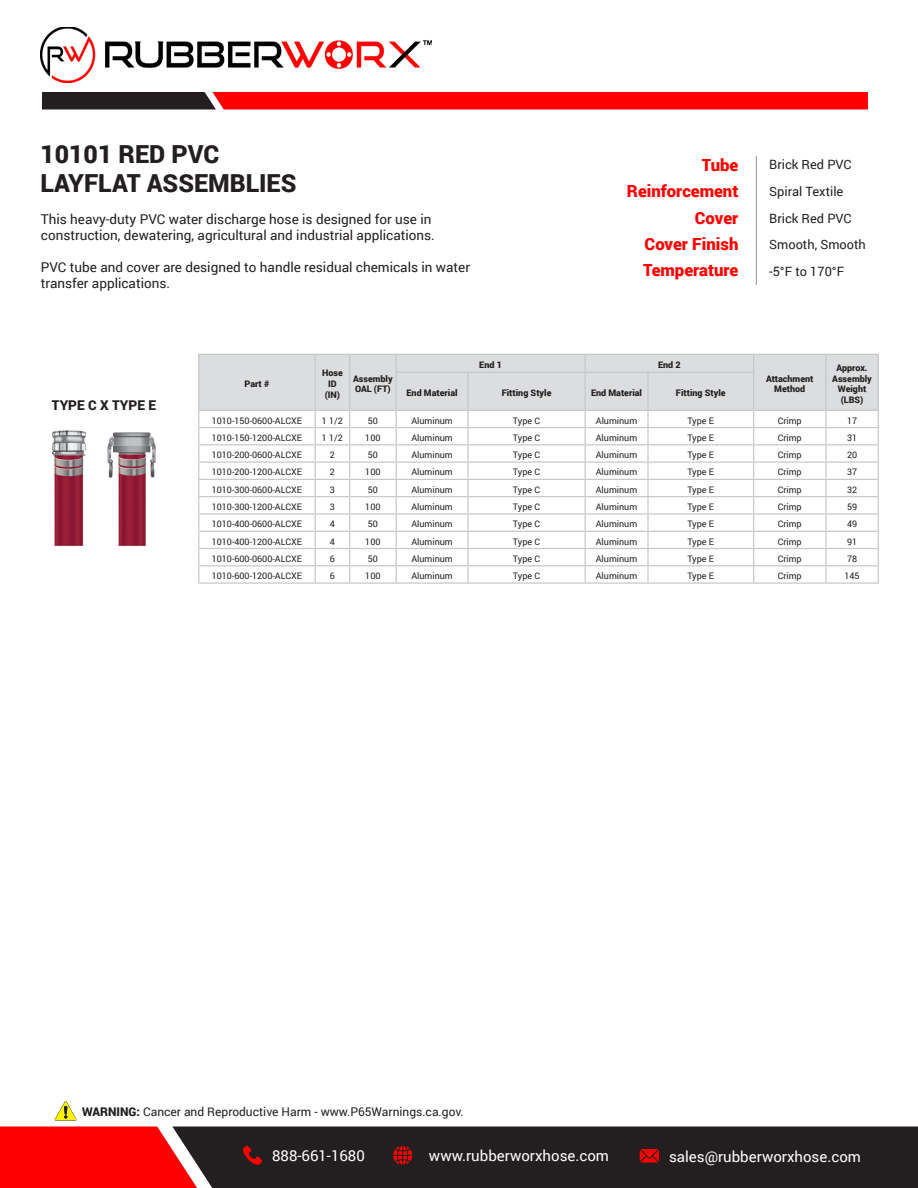
<style>
.page{position:relative;width:918px;height:1188px;background:#fff}
.page>*{position:absolute;margin:0;border:0;box-sizing:border-box;transform-origin:0 0}
.t1{font:900 24.9px "Roboto";color:#231f20}
.t2{font:900 16.8px "Roboto";color:#f00}
.t3{font:15px "Roboto";color:#fff}
.t4{font:13.5px/16.2px "Roboto";color:#231f20}
.t5{font:900 13.5px "Roboto";color:#231f20}
.t6{font:12.75px "Roboto";color:#231f20}
.t7{font:12px "Roboto";color:#231f20}
.t8{font:9px "Roboto";color:#231f20}
.t9{font:900 9px/10.8px "Roboto";color:#231f20;text-align:center}
.s1{font-weight:900}
</style>
<div class="page">
<div style="left:197px;top:1126px;width:721px;height:62px;background:#231f20"></div>
<img style="left:40px;top:27px;width:391px;height:55px">
<svg style="left:42px;top:92px;width:826px;height:18px;background:#d30f0f"></svg>
<svg style="left:242px;top:1146px;width:20px;height:20px"></svg>
<svg style="left:393px;top:1146px;width:19px;height:19px"></svg>
<svg style="left:640px;top:1149px;width:19px;height:14px"></svg>
<svg style="left:0;top:1101px;width:197px;height:87px"></svg>
<hr style="left:756px;top:156px;width:1px;height:129px;background:#939598">
<hr style="left:198px;top:582px;width:117px;height:2px;background:#c7c8ca">
<hr style="left:315px;top:582px;width:35px;height:2px;background:#c7c8ca">
<hr style="left:350px;top:582px;width:46px;height:2px;background:#c7c8ca">
<hr style="left:396px;top:582px;width:72px;height:2px;background:#c7c8ca">
<hr style="left:468px;top:582px;width:117px;height:2px;background:#c7c8ca">
<hr style="left:585px;top:582px;width:63px;height:2px;background:#c7c8ca">
<hr style="left:648px;top:582px;width:106px;height:2px;background:#c7c8ca">
<hr style="left:754px;top:582px;width:72px;height:2px;background:#c7c8ca">
<hr style="left:826px;top:582px;width:53px;height:2px;background:#c7c8ca">
<svg style="left:198px;top:354px;width:681px;height:228px"></svg>
<hr style="left:198px;top:372px;width:1px;height:38px;background:#c7c8ca">
<hr style="left:315px;top:372px;width:1px;height:38px;background:#c7c8ca">
<hr style="left:349px;top:372px;width:1px;height:38px;background:#c7c8ca">
<hr style="left:396px;top:372px;width:72px;height:1px;background:#c7c8ca">
<hr style="left:396px;top:373px;width:1px;height:37px;background:#c7c8ca">
<hr style="left:468px;top:372px;width:117px;height:1px;background:#c7c8ca">
<hr style="left:467px;top:373px;width:2px;height:37px;background:#c7c8ca">
<hr style="left:585px;top:372px;width:63px;height:1px;background:#c7c8ca">
<hr style="left:585px;top:373px;width:1px;height:37px;background:#c7c8ca">
<hr style="left:648px;top:372px;width:106px;height:1px;background:#c7c8ca">
<hr style="left:647px;top:373px;width:2px;height:37px;background:#c7c8ca">
<hr style="left:753px;top:373px;width:1px;height:37px;background:#c7c8ca">
<hr style="left:825px;top:372px;width:2px;height:38px;background:#c7c8ca">
<hr style="left:878px;top:372px;width:1px;height:38px;background:#c7c8ca">
<img style="left:52px;top:430px;width:104px;height:115px">
<p class="t1" style="left:40px;top:136px;width:181px">10101 RED PVC</p>
<p class="t1" style="left:40px;top:166px;width:257px">LAYFLAT ASSEMBLIES</p>
<p class="t4" style="left:41px;top:210px;width:396px">This heavy-duty PVC water discharge hose is designed for use in construction, dewatering, agricultural and industrial applications.</p>
<p class="t4" style="left:41px;top:259px;width:431px">PVC tube and cover are designed to handle residual chemicals in water transfer applications.</p>
<p class="t2" style="left:702px;top:153px;width:38px">Tube</p>
<p class="t2" style="left:627px;top:180px;width:113px">Reinforcement</p>
<p class="t2" style="left:695px;top:206px;width:45px">Cover</p>
<p class="t2" style="left:645px;top:232px;width:95px">Cover Finish</p>
<p class="t2" style="left:643px;top:258px;width:97px">Temperature</p>
<p class="t6" style="left:769px;top:156px;width:84px">Brick Red PVC</p>
<p class="t6" style="left:769px;top:183px;width:76px">Spiral Textile</p>
<p class="t6" style="left:769px;top:209px;width:84px">Brick Red PVC</p>
<p class="t6" style="left:769px;top:236px;width:98px">Smooth, Smooth</p>
<p class="t6" style="left:769px;top:262px;width:76px">-5°F to 170°F</p>
<p class="t5" style="left:52px;top:396px;width:106px">TYPE C X TYPE E</p>
<p class="t9" style="left:245px;top:378px;width:26px">Part #</p>
<p class="t9" style="left:322px;top:367px;width:22px">Hose<br>ID</p>
<p class="t9" style="left:325px;top:389px;width:17px">(IN)</p>
<p class="t9" style="left:353px;top:373px;width:41px;text-align:left">Assembly<br>OAL (FT)</p>
<p class="t9" style="left:479px;top:359px;width:24px">End 1</p>
<p class="t9" style="left:658px;top:359px;width:24px">End 2</p>
<p class="t9" style="left:407px;top:387px;width:53px">End Material</p>
<p class="t9" style="left:502px;top:387px;width:51px">Fitting Style</p>
<p class="t9" style="left:591px;top:387px;width:53px">End Material</p>
<p class="t9" style="left:676px;top:387px;width:51px">Fitting Style</p>
<p class="t9" style="left:766px;top:373px;width:49px">Attachment<br>Method</p>
<p class="t9" style="left:837px;top:362px;width:33px">Approx.</p>
<p class="t9" style="left:832px;top:373px;width:41px">Assembly<br>Weight (LBS)</p>
<p class="t8" style="left:212px;top:414px;width:92px">1010-150-0600-ALCXE</p>
<p class="t8" style="left:322px;top:414px;width:23px">1 1/2</p>
<p class="t8" style="left:368px;top:414px;width:12px">50</p>
<p class="t8" style="left:411px;top:414px;width:43px">Aluminum</p>
<p class="t8" style="left:513px;top:414px;width:29px">Type C</p>
<p class="t8" style="left:596px;top:414px;width:43px">Aluminum</p>
<p class="t8" style="left:687px;top:414px;width:28px">Type E</p>
<p class="t8" style="left:778px;top:414px;width:26px">Crimp</p>
<p class="t8" style="left:847px;top:414px;width:12px">17</p>
<p class="t8" style="left:212px;top:431px;width:92px">1010-150-1200-ALCXE</p>
<p class="t8" style="left:322px;top:431px;width:23px">1 1/2</p>
<p class="t8" style="left:365px;top:431px;width:17px">100</p>
<p class="t8" style="left:411px;top:431px;width:43px">Aluminum</p>
<p class="t8" style="left:513px;top:431px;width:29px">Type C</p>
<p class="t8" style="left:596px;top:431px;width:43px">Aluminum</p>
<p class="t8" style="left:687px;top:431px;width:28px">Type E</p>
<p class="t8" style="left:778px;top:431px;width:26px">Crimp</p>
<p class="t8" style="left:847px;top:431px;width:12px">31</p>
<p class="t8" style="left:212px;top:449px;width:92px">1010-200-0600-ALCXE</p>
<p class="t8" style="left:330px;top:449px;width:7px">2</p>
<p class="t8" style="left:368px;top:449px;width:12px">50</p>
<p class="t8" style="left:411px;top:449px;width:43px">Aluminum</p>
<p class="t8" style="left:513px;top:449px;width:29px">Type C</p>
<p class="t8" style="left:596px;top:449px;width:43px">Aluminum</p>
<p class="t8" style="left:687px;top:449px;width:28px">Type E</p>
<p class="t8" style="left:778px;top:449px;width:26px">Crimp</p>
<p class="t8" style="left:847px;top:449px;width:12px">20</p>
<p class="t8" style="left:212px;top:466px;width:92px">1010-200-1200-ALCXE</p>
<p class="t8" style="left:330px;top:466px;width:7px">2</p>
<p class="t8" style="left:365px;top:466px;width:17px">100</p>
<p class="t8" style="left:411px;top:466px;width:43px">Aluminum</p>
<p class="t8" style="left:513px;top:466px;width:29px">Type C</p>
<p class="t8" style="left:596px;top:466px;width:43px">Aluminum</p>
<p class="t8" style="left:687px;top:466px;width:28px">Type E</p>
<p class="t8" style="left:778px;top:466px;width:26px">Crimp</p>
<p class="t8" style="left:847px;top:466px;width:12px">37</p>
<p class="t8" style="left:212px;top:483px;width:92px">1010-300-0600-ALCXE</p>
<p class="t8" style="left:330px;top:483px;width:7px">3</p>
<p class="t8" style="left:368px;top:483px;width:12px">50</p>
<p class="t8" style="left:411px;top:483px;width:43px">Aluminum</p>
<p class="t8" style="left:513px;top:483px;width:29px">Type C</p>
<p class="t8" style="left:596px;top:483px;width:43px">Aluminum</p>
<p class="t8" style="left:687px;top:483px;width:28px">Type E</p>
<p class="t8" style="left:778px;top:483px;width:26px">Crimp</p>
<p class="t8" style="left:847px;top:483px;width:12px">32</p>
<p class="t8" style="left:212px;top:501px;width:92px">1010-300-1200-ALCXE</p>
<p class="t8" style="left:330px;top:501px;width:7px">3</p>
<p class="t8" style="left:365px;top:501px;width:17px">100</p>
<p class="t8" style="left:411px;top:501px;width:43px">Aluminum</p>
<p class="t8" style="left:513px;top:501px;width:29px">Type C</p>
<p class="t8" style="left:596px;top:501px;width:43px">Aluminum</p>
<p class="t8" style="left:687px;top:501px;width:28px">Type E</p>
<p class="t8" style="left:778px;top:501px;width:26px">Crimp</p>
<p class="t8" style="left:847px;top:501px;width:12px">59</p>
<p class="t8" style="left:212px;top:518px;width:92px">1010-400-0600-ALCXE</p>
<p class="t8" style="left:330px;top:518px;width:7px">4</p>
<p class="t8" style="left:368px;top:518px;width:12px">50</p>
<p class="t8" style="left:411px;top:518px;width:43px">Aluminum</p>
<p class="t8" style="left:513px;top:518px;width:29px">Type C</p>
<p class="t8" style="left:596px;top:518px;width:43px">Aluminum</p>
<p class="t8" style="left:687px;top:518px;width:28px">Type E</p>
<p class="t8" style="left:778px;top:518px;width:26px">Crimp</p>
<p class="t8" style="left:847px;top:518px;width:12px">49</p>
<p class="t8" style="left:212px;top:535px;width:92px">1010-400-1200-ALCXE</p>
<p class="t8" style="left:330px;top:535px;width:7px">4</p>
<p class="t8" style="left:365px;top:535px;width:17px">100</p>
<p class="t8" style="left:411px;top:535px;width:43px">Aluminum</p>
<p class="t8" style="left:513px;top:535px;width:29px">Type C</p>
<p class="t8" style="left:596px;top:535px;width:43px">Aluminum</p>
<p class="t8" style="left:687px;top:535px;width:28px">Type E</p>
<p class="t8" style="left:778px;top:535px;width:26px">Crimp</p>
<p class="t8" style="left:847px;top:535px;width:12px">91</p>
<p class="t8" style="left:212px;top:552px;width:92px">1010-600-0600-ALCXE</p>
<p class="t8" style="left:330px;top:552px;width:7px">6</p>
<p class="t8" style="left:368px;top:552px;width:12px">50</p>
<p class="t8" style="left:411px;top:552px;width:43px">Aluminum</p>
<p class="t8" style="left:513px;top:552px;width:29px">Type C</p>
<p class="t8" style="left:596px;top:552px;width:43px">Aluminum</p>
<p class="t8" style="left:687px;top:552px;width:28px">Type E</p>
<p class="t8" style="left:778px;top:552px;width:26px">Crimp</p>
<p class="t8" style="left:847px;top:552px;width:12px">78</p>
<p class="t8" style="left:212px;top:570px;width:92px">1010-600-1200-ALCXE</p>
<p class="t8" style="left:330px;top:570px;width:7px">6</p>
<p class="t8" style="left:365px;top:570px;width:17px">100</p>
<p class="t8" style="left:411px;top:570px;width:43px">Aluminum</p>
<p class="t8" style="left:513px;top:570px;width:29px">Type C</p>
<p class="t8" style="left:596px;top:570px;width:43px">Aluminum</p>
<p class="t8" style="left:687px;top:570px;width:28px">Type E</p>
<p class="t8" style="left:778px;top:570px;width:26px">Crimp</p>
<p class="t8" style="left:845px;top:570px;width:17px">145</p>
<p class="t7" style="left:82px;top:1104px;width:383px"><span class="s1">WARNING:</span> Cancer and Reproductive Harm - www.P65Warnings.ca.gov.</p>
<p class="t3" style="left:272px;top:1145px;width:94px">888-661-1680</p>
<p class="t3" style="left:429px;top:1145px;width:182px">www.rubberworxhose.com</p>
<p class="t3" style="left:669px;top:1146px;width:193px">sales@rubberworxhose.com</p>
</div>
